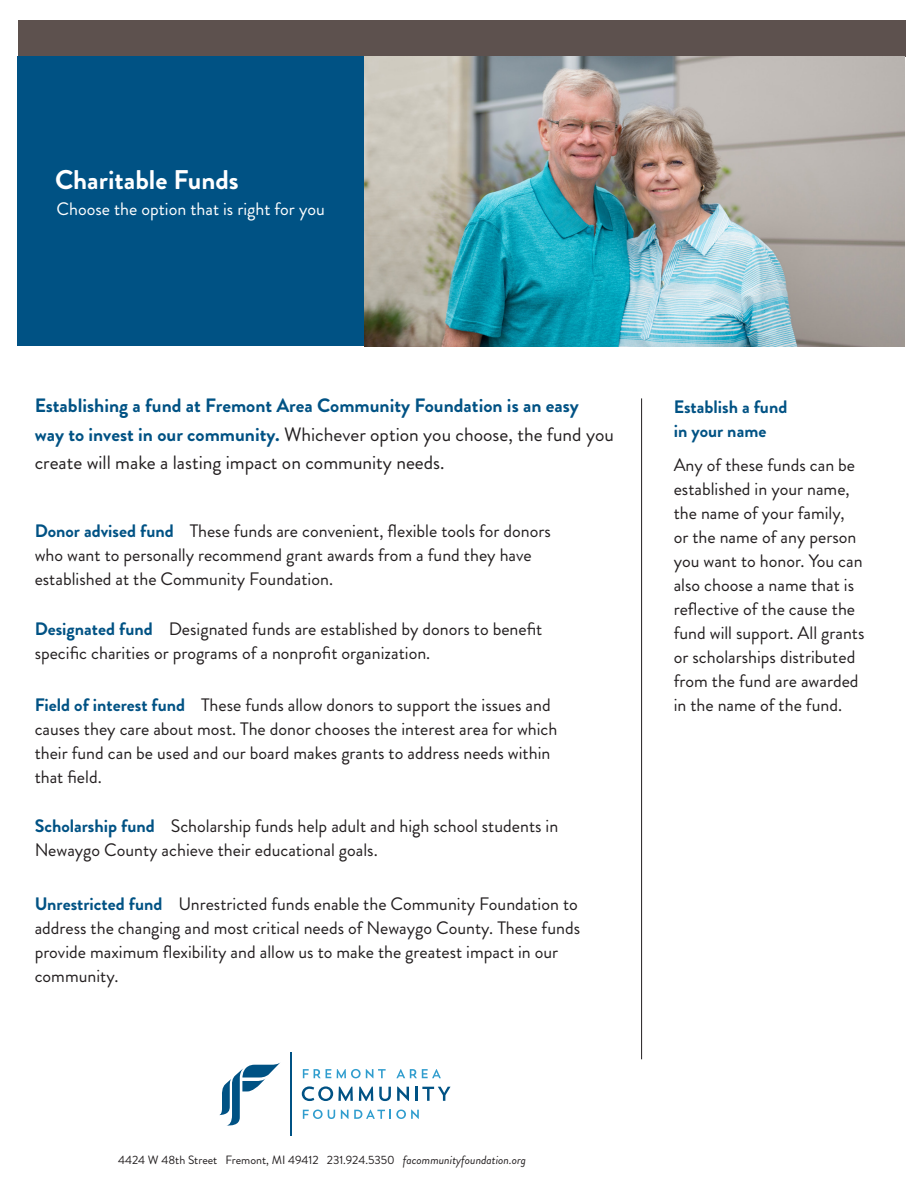
<style>
.page{position:relative;width:923px;height:1193px;background:#fff}
.page>*{position:absolute;margin:0;border:0;box-sizing:border-box;transform-origin:0 0}
.t1{font:700 27px "Brandon Grotesque";color:#fff}
.t2{font:19.35px "Brandon Grotesque";color:#231f20}
.t3{font:700 19.35px "Brandon Grotesque";color:#005284}
.t4{font:18px/24px "Brandon Grotesque";color:#231f20}
.t5{font:18px "Brandon Grotesque";color:#fff}
.t6{font:700 18px "Brandon Grotesque";color:#005284}
.t7{font:12px "Brandon Grotesque";color:#231f20}
.s1{font-weight:700;color:#005284}
.s2{font-style:italic}
</style>
<div class="page">
<div style="left:18px;top:20px;width:887px;height:36px;background:#5d514e"></div>
<div style="left:18px;top:56px;width:347px;height:290px;background:#005284"></div>
<img style="left:365px;top:56px;width:539px;height:290px">
<hr style="left:641px;top:398px;width:1px;height:661px;background:#231f20">
<hr style="left:290px;top:1052px;width:1px;height:83px;background:#005284">
<svg style="left:219px;top:1063px;width:61px;height:62px"></svg>
<svg style="left:303px;top:1069px;width:57px;height:9px"></svg>
<svg style="left:366px;top:1069px;width:19px;height:9px"></svg>
<svg style="left:396px;top:1069px;width:45px;height:9px"></svg>
<svg style="left:302px;top:1086px;width:51px;height:15px"></svg>
<svg style="left:359px;top:1086px;width:14px;height:14px"></svg>
<svg style="left:379px;top:1086px;width:12px;height:15px"></svg>
<svg style="left:397px;top:1086px;width:12px;height:14px"></svg>
<hr style="left:415px;top:1086px;width:3px;height:14px;background:#005284">
<svg style="left:422px;top:1086px;width:28px;height:14px"></svg>
<svg style="left:303px;top:1109px;width:32px;height:10px"></svg>
<svg style="left:341px;top:1109px;width:7px;height:9px"></svg>
<svg style="left:354px;top:1109px;width:65px;height:10px"></svg>
<p class="t1" style="left:55px;top:160px;width:185px">Charitable Funds</p>
<p class="t5" style="left:57px;top:196px;width:270px">Choose the option that is right for you</p>
<p class="t3" style="left:35px;top:392px;width:546px">Establishing a fund at Fremont Area Community Foundation is an easy</p>
<p class="t2" style="left:35px;top:420px;width:581px"><span class="s1">way to invest in our community.</span> Whichever option you choose, the fund you</p>
<p class="t2" style="left:35px;top:449px;width:411px">create will make a lasting impact on community needs.</p>
<p class="t4" style="left:35px;top:519px;width:518px"><span class="s1">Donor advised fund</span> These funds are convenient, flexible tools for donors who want to personally recommend grant awards from a fund they have</p>
<p class="t4" style="left:35px;top:567px;width:300px">established at the Community Foundation.</p>
<p class="t4" style="left:35px;top:617px;width:509px"><span class="s1">Designated fund</span> Designated funds are established by donors to benefit specific charities or programs of a nonprofit organization.</p>
<p class="t4" style="left:35px;top:693px;width:524px"><span class="s1">Field of interest fund</span> These funds allow donors to support the issues and causes they care about most. The donor chooses the interest area for which their fund can be used and our board makes grants to address needs within that field.</p>
<p class="t4" style="left:35px;top:814px;width:525px"><span class="s1">Scholarship fund</span> Scholarship funds help adult and high school students in<br>Newaygo County achieve their educational goals.</p>
<p class="t4" style="left:35px;top:891px;width:547px"><span class="s1">Unrestricted fund</span> Unrestricted funds enable the Community Foundation to address the changing and most critical needs of Newaygo County. These funds provide maximum flexibility and allow us to make the greatest impact in our community.</p>
<p class="t6" style="left:673px;top:394px;width:115px">Establish a fund</p>
<p class="t6" style="left:673px;top:418px;width:94px">in your name</p>
<p class="t4" style="left:673px;top:453px;width:192px">Any of these funds can be established in your name, the name of your family,<br>or the name of any person you want to honor. You can also choose a name that is reflective of the cause the fund will support. All grants or scholarships distributed from the fund are awarded in the name of the fund.</p>
<p class="t7" style="left:118px;top:1151px;width:409px">4424 W 48th Street Fremont, MI 49412 231.924.5350 <span class="s2">facommunityfoundation.org</span></p>
</div>
